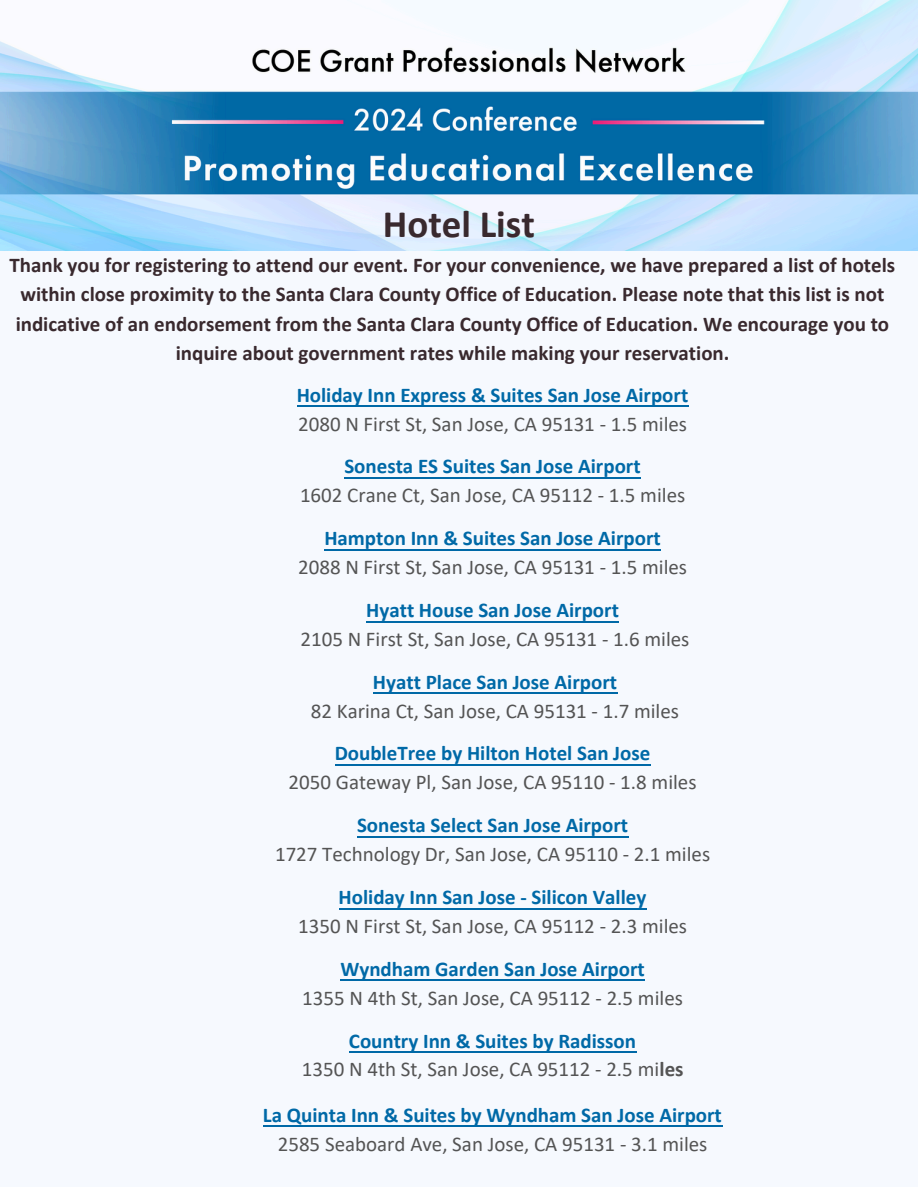
<style>
.page{position:relative;width:918px;height:1188px;background:#fff}
.page>*{position:absolute;margin:0;border:0;box-sizing:border-box;transform-origin:0 0}
.t1{font:700 39px "Calibri";color:#39292e}
.t2{font:21px/28.8px "Calibri";color:#545454;text-align:center}
.t3{font:700 21px/29.2px "Calibri";color:#39292e;text-align:center}
.t4{font:700 21px/28.8px "Calibri";color:#0069a7}
.s1{font-weight:400;color:#545454}
.s2{font-weight:700;color:#0069a7}
.s3{font-weight:700}
</style>
<div class="page">
<img style="left:0;top:0;width:918px;height:251px">
<div style="left:0;top:251px;width:918px;height:936px;background:#f6f9fe"></div>
<hr style="left:297px;top:405px;width:392px;height:2px;background:#0069a7">
<hr style="left:345px;top:477px;width:296px;height:2px;background:#0069a7">
<hr style="left:325px;top:549px;width:336px;height:2px;background:#0069a7">
<hr style="left:367px;top:621px;width:252px;height:1px;background:#0069a7">
<hr style="left:373px;top:692px;width:244px;height:2px;background:#0069a7">
<hr style="left:335px;top:764px;width:316px;height:2px;background:#0069a7">
<hr style="left:357px;top:836px;width:271px;height:2px;background:#0069a7">
<hr style="left:339px;top:908px;width:308px;height:1px;background:#0069a7">
<hr style="left:341px;top:979px;width:304px;height:2px;background:#0069a7">
<hr style="left:349px;top:1051px;width:287px;height:2px;background:#0069a7">
<hr style="left:263px;top:1126px;width:459px;height:1px;background:#0069a7">
<p class="t1" style="left:383px;top:207px;width:153px">Hotel List</p>
<p class="t3" style="left:10px;top:252px;width:887px">Thank you for registering to attend our event. For your convenience, we have prepared a list of hotels within close proximity to the Santa Clara County Office of Education. Please note that this list is not indicative of an endorsement from the Santa Clara County Office of Education. We encourage you to inquire about government rates while making your reservation.</p>
<p class="t4" style="left:297px;top:382px;width:393px">Holiday Inn Express &amp; Suites San Jose Airport<br><span class="s1">2080 N First St, San Jose, CA 95131 - 1.5 miles</span></p>
<p class="t2" style="left:300px;top:454px;width:387px"><span class="s2">Sonesta ES Suites San Jose Airport<br></span>1602 Crane Ct, San Jose, CA 95112 - 1.5 miles</p>
<p class="t2" style="left:298px;top:526px;width:391px"><span class="s2">Hampton Inn &amp; Suites San Jose Airport<br></span>2088 N First St, San Jose, CA 95131 - 1.5 miles</p>
<p class="t2" style="left:301px;top:597px;width:390px"><span class="s2">Hyatt House San Jose Airport<br></span>2105 N First St, San Jose, CA 95131 - 1.6 miles</p>
<p class="t2" style="left:311px;top:669px;width:370px"><span class="s2">Hyatt Place San Jose Airport<br></span>82 Karina Ct, San Jose, CA 95131 - 1.7 miles</p>
<p class="t2" style="left:289px;top:741px;width:409px"><span class="s2">DoubleTree by Hilton Hotel San Jose<br></span>2050 Gateway Pl, San Jose, CA 95110 - 1.8 miles</p>
<p class="t2" style="left:275px;top:813px;width:437px"><span class="s2">Sonesta Select San Jose Airport<br></span>1727 Technology Dr, San Jose, CA 95110 - 2.1 miles</p>
<p class="t2" style="left:298px;top:884px;width:391px"><span class="s2">Holiday Inn San Jose - Silicon Valley<br></span>1350 N First St, San Jose, CA 95112 - 2.3 miles</p>
<p class="t2" style="left:302px;top:956px;width:382px"><span class="s2">Wyndham Garden San Jose Airport<br></span>1355 N 4th St, San Jose, CA 95112 - 2.5 miles</p>
<p class="t2" style="left:302px;top:1028px;width:383px"><span class="s2">Country Inn &amp; Suites by Radisson<br></span>1350 N 4th St, San Jose, CA 95112 - 2.5 mi<span class="s3">les</span></p>
<p class="t4" style="left:263px;top:1102px;width:460px;text-align:center">La Quinta Inn &amp; Suites by Wyndham San Jose Airport<br><span class="s1">2585 Seaboard Ave, San Jose, CA 95131 - 3.1 miles</span></p>
</div>
